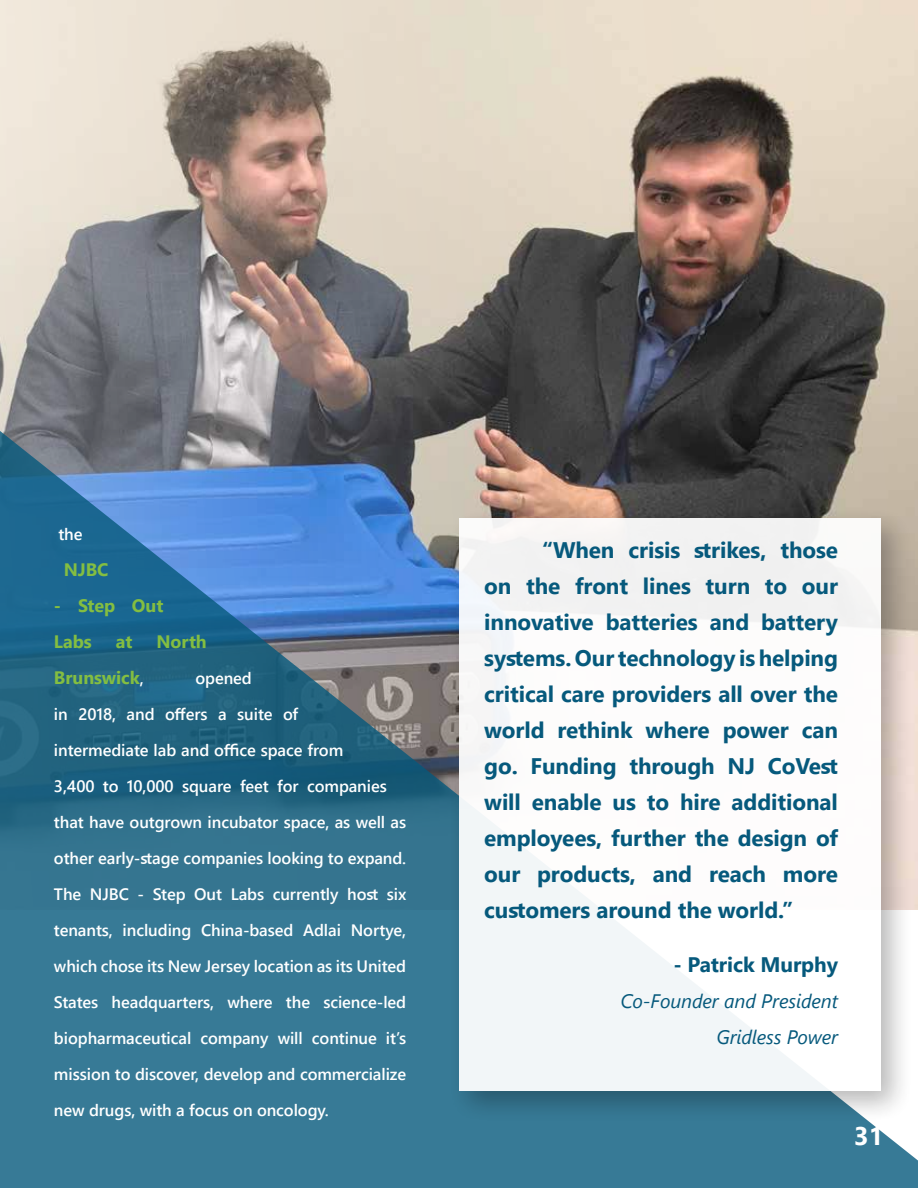
<style>
.page{position:relative;width:918px;height:1188px;background:#fff}
.page>*{position:absolute;margin:0;border:0;box-sizing:border-box;transform-origin:0 0}
.t1{font:700 25.5px "Segoe UI";color:#fff}
.t2{font:700 22.5px/36px "Segoe UI";letter-spacing:-.005em;color:#06597c;text-align:justify}
.t3{font:700 21px "Segoe UI";letter-spacing:-.005em;color:#06597c}
.t4{font:italic 19.5px/36px "Segoe UI";letter-spacing:-.005em;color:#06597c;text-align:right}
.t5{font:700 18px/36px "Segoe UI";letter-spacing:-.005em;color:#84be41}
.t6{font:600 16.5px/36px "Segoe UI";letter-spacing:-.005em;color:#fff}
.s1{font-weight:600;font-size:16.5px;color:#fff}
</style>
<div class="page">
<img style="left:0;top:0;width:918px;height:1188px">
<div style="left:446px;top:505px;width:468px;height:620px;background:#000;opacity:.3"></div>
<div style="left:459px;top:518px;width:421px;height:573px;background:#fff"></div>
<p class="t6" style="left:58px;top:515px;width:26px">the</p>
<p class="t5" style="left:64px;top:550px;width:46px">NJBC</p>
<p class="t5" style="left:54px;top:586px;width:111px">- Step Out<br>Labs</p>
<p class="t5" style="left:116px;top:622px;width:18px">at</p>
<p class="t5" style="left:156px;top:622px;width:52px">North</p>
<p class="t5" style="left:54px;top:658px;width:91px">Brunswick<span class="s1">,</span></p>
<p class="t6" style="left:54px;top:659px;width:354px;text-indent:141px">opened<br>in 2018, and offers a suite of<br>intermediate lab and office space from<br>3,400 to 10,000 square feet for companies that have outgrown incubator space, as well as other early-stage companies looking to expand.<br>The NJBC - Step Out Labs currently host six tenants, including China-based Adlai Nortye, which chose its New Jersey location as its United States headquarters, where the science-led biopharmaceutical company will continue it’s mission to discover, develop and commercialize new drugs, with a focus on oncology.</p>
<p class="t2" style="left:484px;top:530px;width:355px;text-indent:58px">“When crisis strikes, those on the front lines turn to our innovative batteries and battery systems. Our technology is helping critical care providers all over the world rethink where power can go. Funding through NJ CoVest will enable us to hire additional employees, further the design of our products, and reach more customers around the world.”</p>
<p class="t3" style="left:673px;top:945px;width:166px">- Patrick Murphy</p>
<p class="t4" style="left:620px;top:980px;width:219px">Co-Founder and President<br>Gridless Power</p>
<h1 class="t1" style="left:854px;top:1112px;width:31px">31</h1>
</div>
